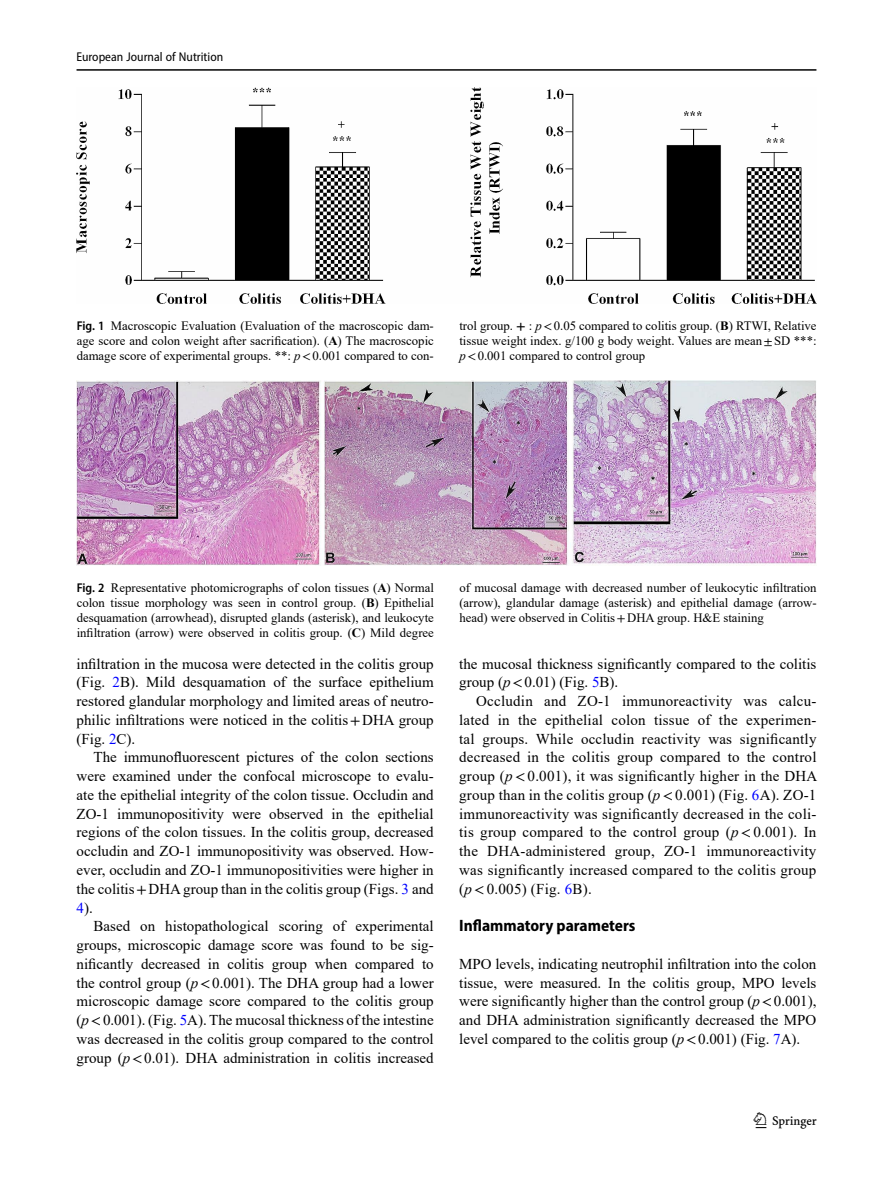
<style>
.page{position:relative;width:893px;height:1187px;background:#fff}
.page>*{position:absolute;margin:0;border:0;box-sizing:border-box;transform-origin:0 0}
.t1{font:22.5px "Springnew";color:#000}
.Head_2{font:700 semi-condensed 16.5px "Myriad Pro";color:#000}
.Body_Text_Indent{font:15px/18.8px "Times New Roman";color:#000;text-align:justify}
.Body_Text{font:15px/18.8px "Times New Roman";color:#000;text-align:justify}
.Figure_Caption{font:12.75px/15px "Times New Roman";color:#000;text-align:justify}
.t2{font:semi-condensed 12.75px "Myriad Pro";color:#000}
.s1{font-family:"Myriad Pro";font-weight:600;font-stretch:semi-condensed}
.s2{font-weight:700}
.s3{font-style:italic}
.s4{font-family:"STIX"}
.s5{font-family:"STIX";font-weight:700}
.s6{color:#00f}
</style>
<div class="page">
<hr style="left:77px;top:69px;width:739px;height:2px;background:#000">
<img style="left:77px;top:380px;width:740px;height:185px">
<img style="left:77px;top:87px;width:739px;height:216px">
<p class="t2" style="left:77px;top:49px;width:148px">European Journal of Nutrition</p>
<p class="Figure_Caption" style="left:77px;top:318px;width:359px"><span class="s1">Fig. 1</span> Macroscopic Evaluation (Evaluation of the macroscopic dam&shy;age score and colon weight after sacrification). (<span class="s2">A</span>) The macroscopic damage score of experimental groups. **: <span class="s3">p</span><span class="s4">&lt;</span>0.001 compared to con-</p>
<p class="Figure_Caption" style="left:459px;top:318px;width:359px">trol group. <span class="s5">+</span> : <span class="s3">p</span><span class="s4">&lt;</span>0.05 compared to colitis group. (<span class="s2">B</span>) RTWI, Relative tissue weight index. g/100 g body weight. Values are mean<span class="s4">±</span>SD ***: <span class="s3">p</span><span class="s4">&lt;</span>0.001 compared to control group</p>
<p class="Figure_Caption" style="left:77px;top:579px;width:359px"><span class="s1">Fig. 2</span> Representative photomicrographs of colon tissues (<span class="s2">A</span>) Normal colon tissue morphology was seen in control group. (<span class="s2">B</span>) Epithelial desquamation (arrowhead), disrupted glands (asterisk), and leukocyte infiltration (arrow) were observed in colitis group. (<span class="s2">C</span>) Mild degree</p>
<p class="Figure_Caption" style="left:459px;top:579px;width:359px">of mucosal damage with decreased number of leukocytic infiltration (arrow), glandular damage (asterisk) and epithelial damage (arrow&shy;head) were observed in Colitis<span class="s4">+</span>DHA group. H&amp;E staining</p>
<p class="Body_Text" style="left:77px;top:653px;width:359px">infiltration in the mucosa were detected in the colitis group (Fig. <span class="s6">2</span>B). Mild desquamation of the surface epithelium restored glandular morphology and limited areas of neutro&shy;philic infiltrations were noticed in the colitis<span class="s4">+</span>DHA group (Fig. <span class="s6">2</span>C).</p>
<p class="Body_Text_Indent" style="left:77px;top:747px;width:359px;text-indent:17px">The immunofluorescent pictures of the colon sections were examined under the confocal microscope to evalu&shy;ate the epithelial integrity of the colon tissue. Occludin and ZO-1 immunopositivity were observed in the epithelial regions of the colon tissues. In the colitis group, decreased occludin and ZO-1 immunopositivity was observed. How&shy;ever, occludin and ZO-1 immunopositivities were higher in the colitis<span class="s4">+</span>DHA group than in the colitis group (Figs. <span class="s6">3</span> and <span class="s6">4</span>).</p>
<p class="Body_Text_Indent" style="left:77px;top:916px;width:359px;text-indent:17px">Based on histopathological scoring of experimental groups, microscopic damage score was found to be sig&shy;nificantly decreased in colitis group when compared to the control group (<span class="s3">p</span><span class="s4">&lt;</span>0.001). The DHA group had a lower microscopic damage score compared to the colitis group (<span class="s3">p</span><span class="s4">&lt;</span>0.001). (Fig. <span class="s6">5</span>A). The mucosal thickness of the intestine was decreased in the colitis group compared to the control group (<span class="s3">p</span><span class="s4">&lt;</span>0.01). DHA administration in colitis increased</p>
<p class="Body_Text_Indent" style="left:459px;top:653px;width:359px">the mucosal thickness significantly compared to the colitis group (<span class="s3">p</span><span class="s4">&lt;</span>0.01) (Fig. <span class="s6">5</span>B).</p>
<p class="Body_Text_Indent" style="left:459px;top:691px;width:360px;text-indent:17px">Occludin and ZO-1 immunoreactivity was calcu&shy;lated in the epithelial colon tissue of the experimen&shy;tal groups. While occludin reactivity was significantly decreased in the colitis group compared to the control group (<span class="s3">p</span><span class="s4">&lt;</span>0.001), it was significantly higher in the DHA group than in the colitis group (<span class="s3">p</span><span class="s4">&lt;</span>0.001) (Fig. <span class="s6">6</span>A). ZO-1 immunoreactivity was significantly decreased in the coli&shy;tis group compared to the control group (<span class="s3">p</span><span class="s4">&lt;</span>0.001). In the DHA-administered group, ZO-1 immunoreactivity was significantly increased compared to the colitis group (<span class="s3">p</span><span class="s4">&lt;</span>0.005) (Fig. <span class="s6">6</span>B).</p>
<p class="Head_2" style="left:459px;top:915px;width:178px">Inflammatory parameters</p>
<p class="Body_Text" style="left:459px;top:953px;width:359px">MPO levels, indicating neutrophil infiltration into the colon tissue, were measured. In the colitis group, MPO levels were significantly higher than the control group (<span class="s3">p</span><span class="s4">&lt;</span>0.001), and DHA administration significantly decreased the MPO level compared to the colitis group (<span class="s3">p</span><span class="s4">&lt;</span>0.001) (Fig. <span class="s6">7</span>A).</p>
<h1 class="t1" style="left:756px;top:1107px;width:63px">1 3</h1>
</div>
